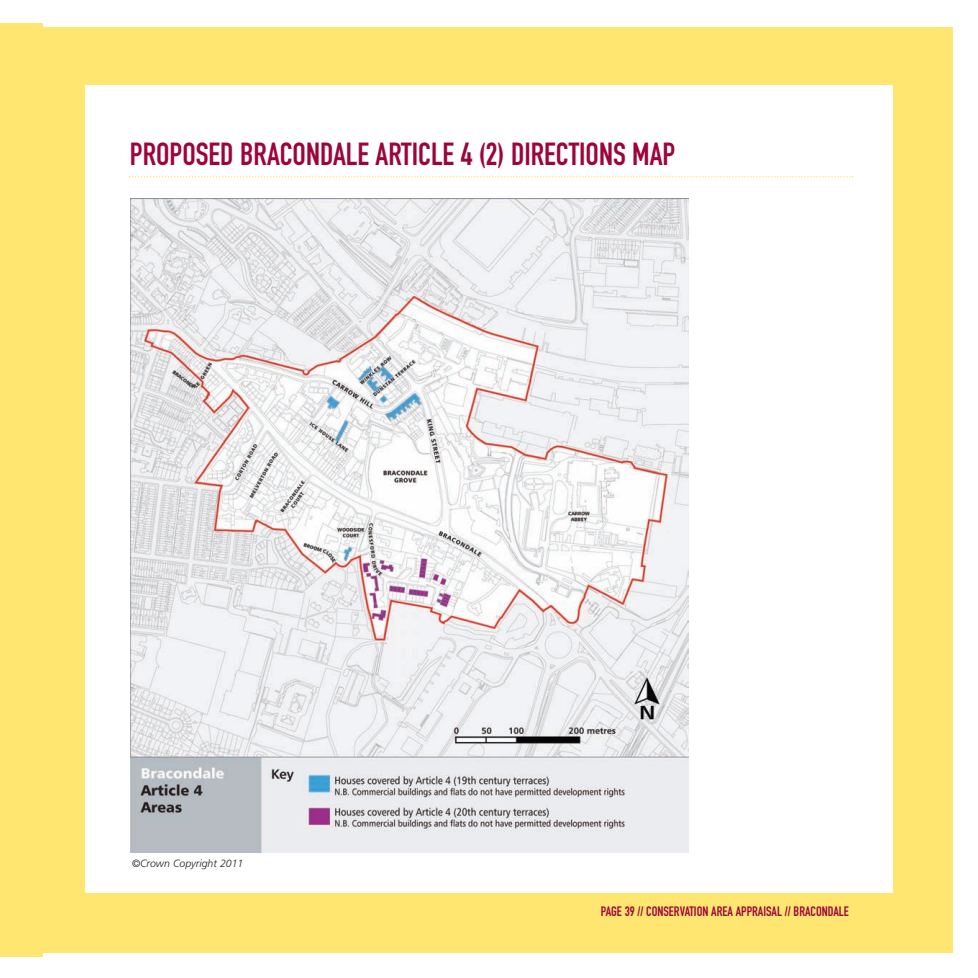
<style>
.page{position:relative;width:978px;height:978px;background:#fff}
.page>*{position:absolute;margin:0;border:0;box-sizing:border-box;transform-origin:0 0}
.t1{font:31.5px "DIN Engschrift";color:#9d053a}
.t2{font:13.5px "DIN Engschrift";color:#9d053a}
.t3{font:italic 300 10.5px "Frutiger";color:#231f20}
</style>
<div class="page">
<div style="left:0;top:23px;width:43px;height:933px;background:#ffe670"></div>
<div style="left:43px;top:27px;width:909px;height:925px;background:#ffe670"></div>
<div style="left:85px;top:85px;width:808px;height:808px;background:#fff"></div>
<svg style="left:129px;top:176px;width:724px;height:1px"></svg>
<img style="left:130px;top:198px;width:559px;height:654px">
<h1 class="t1" style="left:130px;top:142px;width:547px">PROPOSED BRACONDALE ARTICLE 4 (2) DIRECTIONS MAP</h1>
<p class="t3" style="left:132px;top:859px;width:113px">©Crown Copyright 2011</p>
<p class="t2" style="left:601px;top:906px;width:250px">PAGE 39 // CONSERVATION AREA APPRAISAL // BRACONDALE</p>
</div>
